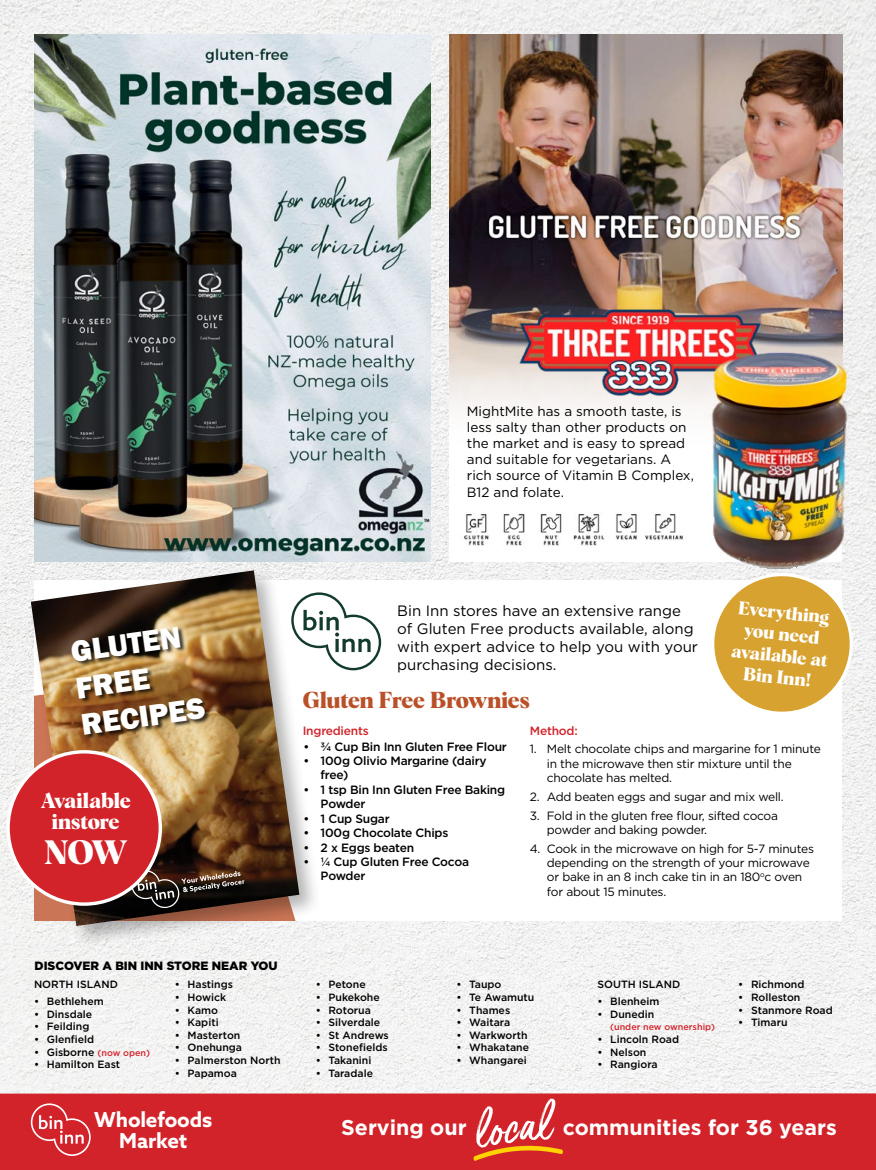
<style>
.page{position:relative;width:876px;height:1170px;background:#fff}
.page>*{position:absolute;margin:0;border:0;box-sizing:border-box;transform-origin:0 0}
.t1{font:700 33px "Albra";color:#fff}
.t2{font:800 30.75px/36.9px "Franklin Gothic";color:#fff}
.t3{font:700 22.5px "Albra";letter-spacing:-.01em;color:#b95027}
.t4{font:700 21.3px "Gotham";color:#fff}
.t5{font:700 21px/21.6px "Albra";letter-spacing:-.005em;color:#fff;text-align:center}
.t6{font:700 20.7px/20.9px "Azo Sans";letter-spacing:-.01em;color:#fff;text-align:center}
.t7{font:700 18px/21.6px "Albra";color:#fff;text-align:center}
.t8{font:15px/18px "Gotham";color:#000}
.t9{font:13.5px/16.2px "Gotham";color:#000}
.t10{font:12px/14.4px "Gotham";letter-spacing:-.02em;color:#000}
.t11{font:500 12px/14.4px "Gotham";letter-spacing:-.02em;color:#000}
.t12{font:900 12px "Gotham";color:#000}
.t13{font:500 12px "Gotham";letter-spacing:-.02em;color:#d2232a}
.t14{font:500 10.5px "Gotham";color:#000}
.t15{font:500 9px "Gotham";color:#d2232a}
.s1{font-size:9px;color:#d2232a}
</style>
<div class="page">
<img style="left:0;top:0;width:876px;height:1093px">
<div style="left:34px;top:580px;width:808px;height:340px;background:#fff"></div>
<div style="left:0;top:1093px;width:876px;height:76px;background:#d3232a"></div>
<img style="left:449px;top:34px;width:393px;height:321px">
<div style="left:449px;top:355px;width:393px;height:206px;background:#fff"></div>
<div style="left:27px;top:566px;width:295px;height:382px;background:#000;opacity:.3"></div>
<img style="left:31px;top:570px;width:268px;height:356px">
<svg style="left:130px;top:856px;width:124px;height:62px;background:#453026"></svg>
<img style="left:71px;top:623px;width:142px;height:118px">
<svg style="left:291px;top:592px;width:90px;height:78px"></svg>
<div style="left:8px;top:751px;width:152px;height:153px;background:#d3232a;border-radius:50%"></div>
<div style="left:6px;top:750px;width:156px;height:155px;border:3px solid #fff;border-radius:50%"></div>
<img style="left:34px;top:34px;width:397px;height:527px">
<svg style="left:706px;top:570px;width:152px;height:146px"></svg>
<svg style="left:31px;top:1103px;width:60px;height:53px"></svg>
<svg style="left:473px;top:1098px;width:90px;height:63px"></svg>
<img style="left:516px;top:307px;width:249px;height:89px">
<img style="left:698px;top:347px;width:170px;height:223px">
<img style="left:464px;top:513px;width:219px;height:33px">
<p class="t9" style="left:467px;top:402px;width:229px">MightMite has a smooth taste, is less salty than other products on the market and is easy to spread and suitable for vegetarians. A rich source of Vitamin B Complex,<br>B12 and folate.</p>
<h2 class="t2" style="left:69px;top:633px;width:126px;rotate:-8deg">GLUTEN<br>FREE<br>RECIPES</h2>
<h3 class="t5" style="left:41px;top:788px;width:92px">Available instore</h3>
<h1 class="t1" style="left:44px;top:828px;width:85px">NOW</h1>
<h3 class="t8" style="left:397px;top:601px;width:302px">Bin Inn stores have an extensive range of Gluten Free products available, along with expert advice to help you with your purchasing decisions.</h3>
<h3 class="t3" style="left:303px;top:683px;width:229px">Gluten Free Brownies</h3>
<h3 class="t7" style="left:737px;top:595px;width:98px;rotate:6deg">Everything you need available at<br>Bin Inn!</h3>
<p class="t13" style="left:303px;top:722px;width:67px">Ingredients</p>
<p class="t11" style="left:304px;top:739px;width:205px">• 3/4 Cup Bin Inn Gluten Free Flour</p>
<p class="t11" style="left:321px;top:753px;width:168px;text-indent:-17px">• 100g Olivio Margarine (dairy free)</p>
<p class="t11" style="left:321px;top:782px;width:186px;text-indent:-17px">• 1 tsp Bin Inn Gluten Free Baking<br>Powder</p>
<p class="t11" style="left:304px;top:811px;width:88px">• 1 Cup Sugar</p>
<p class="t11" style="left:304px;top:825px;width:146px">• 100g Chocolate Chips</p>
<p class="t11" style="left:304px;top:839px;width:112px">• 2 x Eggs beaten</p>
<p class="t11" style="left:321px;top:854px;width:150px;text-indent:-17px">• 1/4 Cup Gluten Free Cocoa<br>Powder</p>
<p class="t13" style="left:530px;top:722px;width:49px">Method:</p>
<p class="t10" style="left:547px;top:741px;width:276px;text-indent:-17px">1. Melt chocolate chips and margarine for 1 minute in the microwave then stir mixture until the chocolate has melted.</p>
<p class="t10" style="left:530px;top:789px;width:255px">2. Add beaten eggs and sugar and mix well.</p>
<p class="t10" style="left:547px;top:807px;width:233px;text-indent:-17px">3. Fold in the gluten free flour, sifted cocoa powder and baking powder.</p>
<p class="t10" style="left:547px;top:840px;width:269px;text-indent:-17px">4. Cook in the microwave on high for 5-7 minutes depending on the strength of your microwave or bake in an 8 inch cake tin in an 180<sup>o</sup>c oven for about 15 minutes.</p>
<p class="t12" style="left:35px;top:957px;width:245px">DISCOVER A BIN INN STORE NEAR YOU</p>
<p class="t14" style="left:34px;top:977px;width:86px">NORTH ISLAND</p>
<p class="t14" style="left:34px;top:994px;width:71px">• Bethlehem</p>
<p class="t14" style="left:34px;top:1007px;width:60px">• Dinsdale</p>
<p class="t14" style="left:34px;top:1019px;width:57px">• Feilding</p>
<p class="t14" style="left:34px;top:1032px;width:62px">• Glenfield</p>
<p class="t14" style="left:34px;top:1044px;width:118px">• Gisborne <span class="s1">(now open)</span></p>
<p class="t14" style="left:34px;top:1057px;width:88px">• Hamilton East</p>
<p class="t14" style="left:175px;top:977px;width:60px">• Hastings</p>
<p class="t14" style="left:175px;top:990px;width:53px">• Howick</p>
<p class="t14" style="left:175px;top:1002px;width:45px">• Kamo</p>
<p class="t14" style="left:175px;top:1015px;width:45px">• Kapiti</p>
<p class="t14" style="left:175px;top:1028px;width:67px">• Masterton</p>
<p class="t14" style="left:175px;top:1040px;width:69px">• Onehunga</p>
<p class="t14" style="left:175px;top:1053px;width:107px">• Palmerston North</p>
<p class="t14" style="left:175px;top:1065px;width:64px">• Papamoa</p>
<p class="t14" style="left:316px;top:977px;width:51px">• Petone</p>
<p class="t14" style="left:316px;top:990px;width:66px">• Pukekohe</p>
<p class="t14" style="left:316px;top:1002px;width:57px">• Rotorua</p>
<p class="t14" style="left:316px;top:1015px;width:66px">• Silverdale</p>
<p class="t14" style="left:316px;top:1028px;width:75px">• St Andrews</p>
<p class="t14" style="left:316px;top:1040px;width:73px">• Stonefields</p>
<p class="t14" style="left:316px;top:1053px;width:57px">• Takanini</p>
<p class="t14" style="left:316px;top:1065px;width:59px">• Taradale</p>
<p class="t14" style="left:457px;top:977px;width:46px">• Taupo</p>
<p class="t14" style="left:457px;top:990px;width:79px">• Te Awamutu</p>
<p class="t14" style="left:457px;top:1002px;width:55px">• Thames</p>
<p class="t14" style="left:457px;top:1015px;width:55px">• Waitara</p>
<p class="t14" style="left:457px;top:1028px;width:72px">• Warkworth</p>
<p class="t14" style="left:457px;top:1040px;width:74px">• Whakatane</p>
<p class="t14" style="left:457px;top:1053px;width:72px">• Whangarei</p>
<p class="t14" style="left:597px;top:977px;width:84px">SOUTH ISLAND</p>
<p class="t14" style="left:597px;top:994px;width:64px">• Blenheim</p>
<p class="t14" style="left:597px;top:1007px;width:58px">• Dunedin</p>
<p class="t15" style="left:610px;top:1021px;width:106px">(under new ownership)</p>
<p class="t14" style="left:597px;top:1032px;width:83px">• Lincoln Road</p>
<p class="t14" style="left:597px;top:1044px;width:51px">• Nelson</p>
<p class="t14" style="left:597px;top:1057px;width:62px">• Rangiora</p>
<p class="t14" style="left:738px;top:977px;width:68px">• Richmond</p>
<p class="t14" style="left:738px;top:990px;width:64px">• Rolleston</p>
<p class="t14" style="left:738px;top:1002px;width:96px">• Stanmore Road</p>
<p class="t14" style="left:738px;top:1015px;width:51px">• Timaru</p>
<h3 class="t6" style="left:94px;top:1109px;width:120px">Wholefoods<br>Market</h3>
<h3 class="t4" style="left:341px;top:1112px;width:127px">Serving our</h3>
<h3 class="t4" style="left:563px;top:1112px;width:275px">communities for 36 years</h3>
<h3 class="t4" style="left:311px;top:1118px;width:217px">…..more than a refill</h3>
</div>
